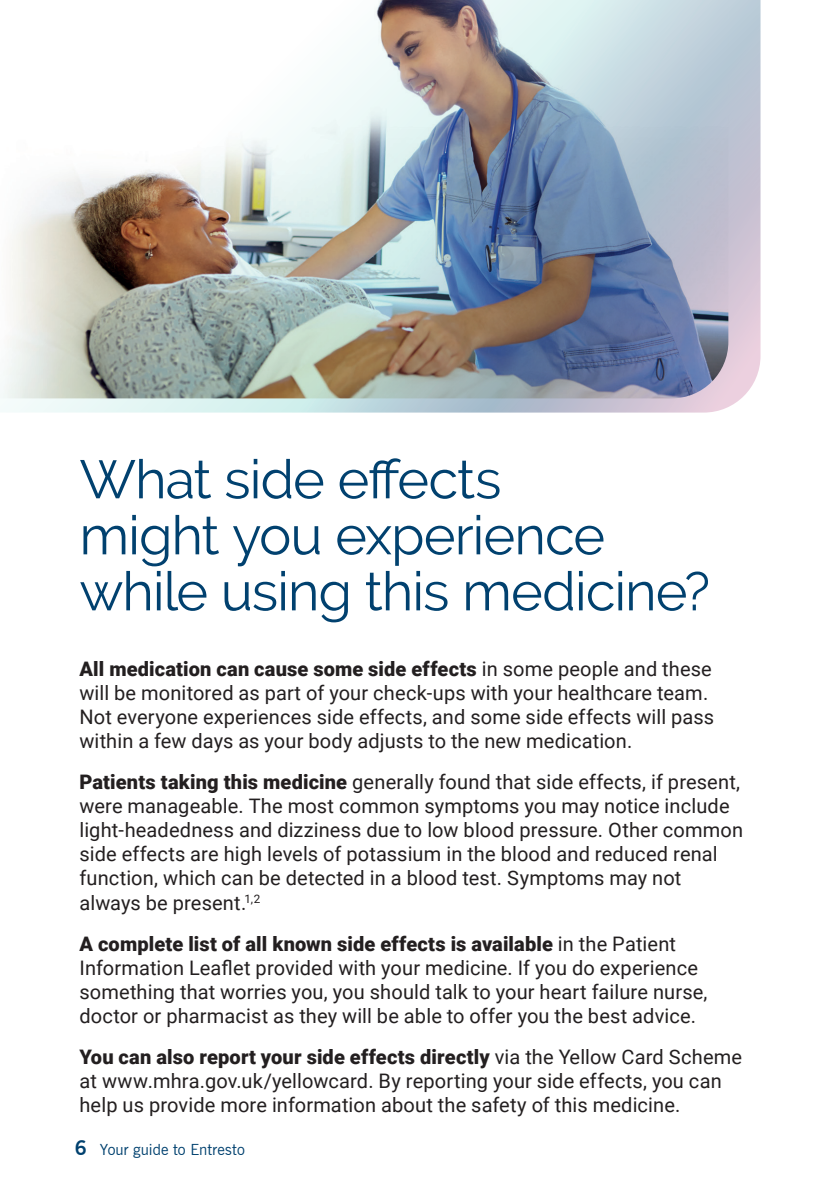
<style>
.page{position:relative;width:840px;height:1191px;background:#fff}
.page>*{position:absolute;margin:0;border:0;box-sizing:border-box;transform-origin:0 0}
.Rev_Heading{font:54px/56px "Raleway";letter-spacing:-.02em;color:#01416f}
.Body{font:20px/24px "Roboto";letter-spacing:.005em;color:#231f20}
.t1{font:15.4px "News Gothic BT";letter-spacing:.005em;color:#01416f}
.s1{font-weight:900}
.s2{font-weight:700;font-size:19.8px}
</style>
<div class="page">
<img style="left:0;top:0;width:760px;height:412px">
<p class="Rev_Heading" style="left:79px;top:451px;width:631px">What side effects<br>might you experience while using this medicine?</p>
<p class="Body" style="left:79px;top:656px;width:635px"><span class="s1">All medication can cause some side effects</span> in some people and these will be monitored as part of your check-ups with your healthcare team.<br>Not everyone experiences side effects, and some side effects will pass within a few days as your body adjusts to the new medication.</p>
<p class="Body" style="left:79px;top:769px;width:665px"><span class="s1">Patients taking this medicine</span> generally found that side effects, if present, were manageable. The most common symptoms you may notice include light-headedness and dizziness due to low blood pressure. Other common side effects are high levels of potassium in the blood and reduced renal function, which can be detected in a blood test. Symptoms may not always be present.<sup>1,2</sup></p>
<p class="Body" style="left:79px;top:930px;width:629px"><span class="s1">A complete list of all known side effects is available</span> in the Patient Information Leaflet provided with your medicine. If you do experience something that worries you, you should talk to your heart failure nurse, doctor or pharmacist as they will be able to offer you the best advice.</p>
<p class="Body" style="left:79px;top:1043px;width:664px"><span class="s1">You can also report your side effects directly</span> via the Yellow Card Scheme at www.mhra.gov.uk/yellowcard. By reporting your side effects, you can help us provide more information about the safety of this medicine.</p>
<p class="t1" style="left:75px;top:1140px;width:171px"><span class="s2">6</span> Your guide to Entresto</p>
</div>
